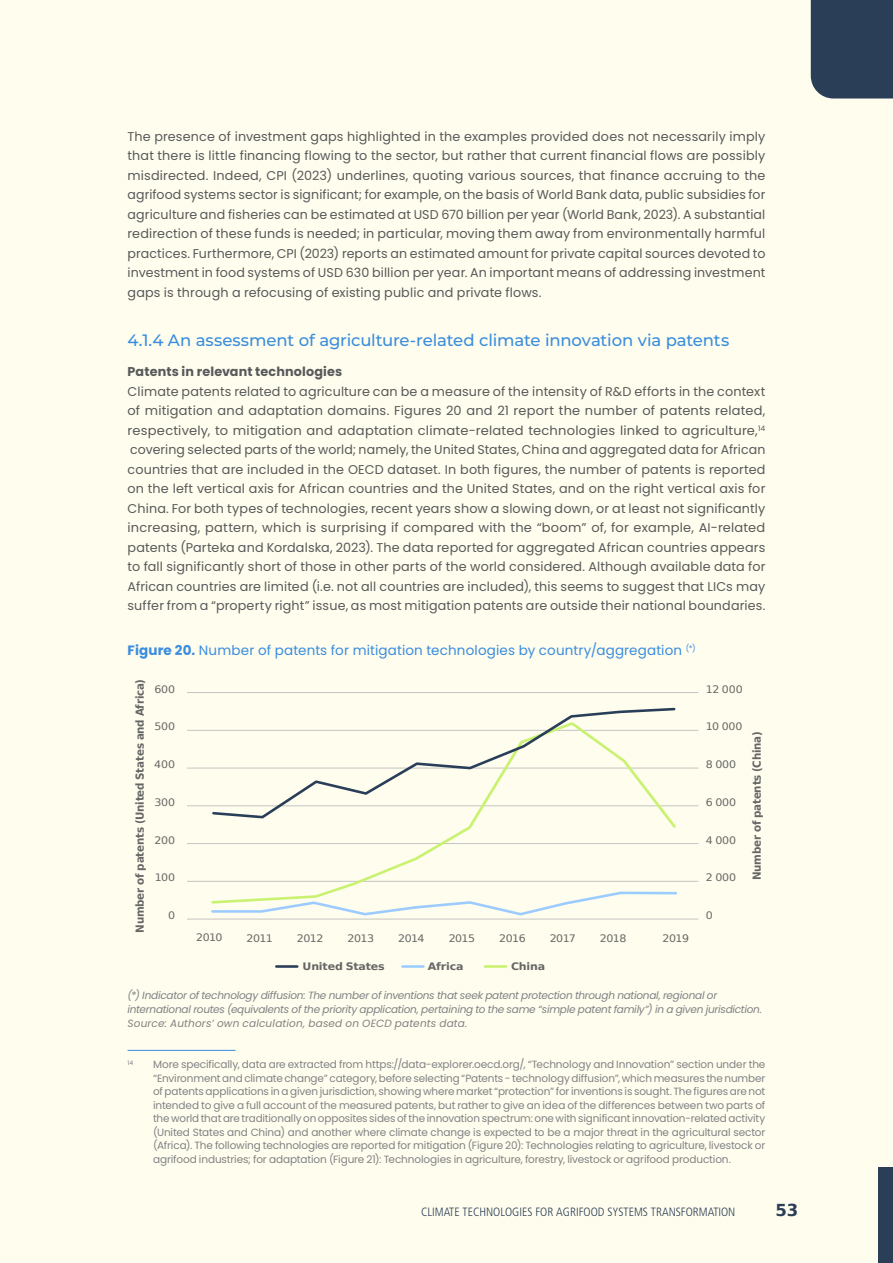
<style>
.page{position:relative;width:893px;height:1263px;background:#fffded}
.page>*{position:absolute;margin:0;border:0;box-sizing:border-box;transform-origin:0 0}
.t1{font:500 16.5px "Montserrat";letter-spacing:-.01em;color:#3a8dde}
.t2{font:700 16.5px "Bitstream Vera Sans";color:#2b3e58}
.t3{font:13.5px "Poppins";letter-spacing:.01em;color:#3a8dde}
.t4{font:12.75px/19.5px "Poppins";letter-spacing:.01em;color:#58595b;text-align:justify}
.t5{font:700 12.75px "Poppins";letter-spacing:.01em;color:#58595b}
.t6{font:12px "Frutiger LT 47 Lt Cn";color:#2b3e58}
.t7{font:700 11.1px "Bitstream Vera Sans";letter-spacing:-.02em;color:#666;scale:.93 1}
.t8{font:10.5px/13.5px "Poppins";letter-spacing:-.01em;color:#808285;text-align:justify}
.t9{font:italic 10.5px/13.5px "Poppins";letter-spacing:-.025em;color:#808285}
.t10{font:10.35px "Bitstream Vera Sans";letter-spacing:-.04em;color:#666;scale:1.07 1}
.t11{font:700 10.35px "Bitstream Vera Sans";letter-spacing:-.02em;color:#666;scale:1.07 1}
.t12{font:6.15px "Poppins";color:#808285}
.s1{font-weight:700}
</style>
<div class="page">
<div style="left:879px;top:1167px;width:14px;height:96px;background:#2b3e58"></div>
<div style="left:811px;top:0;width:82px;height:99px;background:#2b3e58"></div>
<hr style="left:187px;top:919px;width:511px;height:1px;background:#c2c2c2">
<hr style="left:187px;top:881px;width:511px;height:1px;background:#c2c2c2">
<hr style="left:187px;top:843px;width:511px;height:1px;background:#c2c2c2">
<hr style="left:187px;top:805px;width:511px;height:1px;background:#c2c2c2">
<hr style="left:187px;top:768px;width:511px;height:1px;background:#c2c2c2">
<hr style="left:187px;top:730px;width:511px;height:1px;background:#c2c2c2">
<hr style="left:187px;top:692px;width:511px;height:1px;background:#c2c2c2">
<svg style="left:211px;top:905px;width:353px;height:11px"></svg>
<svg style="left:210px;top:730px;width:468px;height:175px"></svg>
<svg style="left:211px;top:707px;width:466px;height:113px"></svg>
<hr style="left:276px;top:965px;width:21px;height:3px;background:#293e58">
<hr style="left:403px;top:965px;width:20px;height:3px;background:#9cccff">
<hr style="left:485px;top:965px;width:21px;height:3px;background:#c8f270">
<hr style="left:128px;top:1050px;width:108px;height:1px;background:#3a8dde">
<p class="t4" style="left:128px;top:127px;width:639px">The presence of investment gaps highlighted in the examples provided does not necessarily imply that there is little financing flowing to the sector, but rather that current financial flows are possibly misdirected. Indeed, CPI (2023) underlines, quoting various sources, that finance accruing to the agrifood systems sector is significant; for example, on the basis of World Bank data, public subsidies for agriculture and fisheries can be estimated at USD 670 billion per year (World Bank, 2023). A substantial redirection of these funds is needed; in particular, moving them away from environmentally harmful practices. Furthermore, CPI (2023) reports an estimated amount for private capital sources devoted to investment in food systems of USD 630 billion per year. An important means of addressing investment gaps is through a refocusing of existing public and private flows.</p>
<p class="t1" style="left:128px;top:329px;width:603px">4.1.4 An assessment of agriculture-related climate innovation via patents</p>
<p class="t5" style="left:128px;top:364px;width:216px">Patents in relevant technologies</p>
<p class="t4" style="left:128px;top:382px;width:639px">Climate patents related to agriculture can be a measure of the intensity of R&amp;D efforts in the context of mitigation and adaptation domains. Figures 20 and 21 report the number of patents related, respectively, to mitigation and adaptation climate-related technologies linked to agriculture,<sup>14 </sup>covering selected parts of the world; namely, the United States, China and aggregated data for African countries that are included in the OECD dataset. In both figures, the number of patents is reported on the left vertical axis for African countries and the United States, and on the right vertical axis for China. For both types of technologies, recent years show a slowing down, or at least not significantly increasing, pattern, which is surprising if compared with the “boom” of, for example, AI-related patents (Parteka and Kordalska, 2023). The data reported for aggregated African countries appears to fall significantly short of those in other parts of the world considered. Although available data for African countries are limited (i.e. not all countries are included), this seems to suggest that LICs may suffer from a “property right” issue, as most mitigation patents are outside their national boundaries.</p>
<p class="t3" style="left:128px;top:643px;width:570px"><span class="s1">Figure 20.</span> Number of patents for mitigation technologies by country/aggregation <sup>(*)</sup></p>
<p class="t7" style="left:133px;top:933px;width:274px;rotate:-90deg">Number of patents (United States and Africa)</p>
<p class="t10" style="left:154px;top:683px;width:21px">600</p>
<p class="t10" style="left:154px;top:721px;width:21px">500</p>
<p class="t10" style="left:154px;top:758px;width:21px">400</p>
<p class="t10" style="left:154px;top:796px;width:21px">300</p>
<p class="t10" style="left:155px;top:834px;width:21px">200</p>
<p class="t10" style="left:155px;top:872px;width:20px">100</p>
<p class="t10" style="left:168px;top:909px;width:8px">0</p>
<p class="t10" style="left:196px;top:932px;width:26px">2010</p>
<p class="t10" style="left:247px;top:932px;width:26px">2011</p>
<p class="t10" style="left:297px;top:932px;width:26px">2012</p>
<p class="t10" style="left:348px;top:932px;width:26px">2013</p>
<p class="t10" style="left:398px;top:932px;width:26px">2014</p>
<p class="t10" style="left:449px;top:932px;width:26px">2015</p>
<p class="t10" style="left:499px;top:932px;width:26px">2016</p>
<p class="t10" style="left:550px;top:932px;width:26px">2017</p>
<p class="t10" style="left:600px;top:932px;width:26px">2018</p>
<p class="t10" style="left:663px;top:932px;width:26px">2019</p>
<p class="t11" style="left:303px;top:960px;width:78px">United States</p>
<p class="t11" style="left:428px;top:960px;width:35px">Africa</p>
<p class="t11" style="left:511px;top:960px;width:33px">China</p>
<p class="t10" style="left:706px;top:683px;width:36px">12 000</p>
<p class="t10" style="left:706px;top:721px;width:36px">10 000</p>
<p class="t10" style="left:706px;top:758px;width:30px">8 000</p>
<p class="t10" style="left:706px;top:796px;width:30px">6 000</p>
<p class="t10" style="left:706px;top:834px;width:30px">4 000</p>
<p class="t10" style="left:706px;top:872px;width:30px">2 000</p>
<p class="t7" style="left:751px;top:880px;width:161px;rotate:-90deg">Number of patents (China)</p>
<p class="t10" style="left:706px;top:909px;width:8px">0</p>
<p class="t9" style="left:128px;top:989px;width:636px">(*) Indicator of technology diffusion: The number of inventions that seek patent protection through national, regional or international routes (equivalents of the priority application, pertaining to the same “simple patent family”) in a given jurisdiction.<br>Source: Authors’ own calculation, based on OECD patents data.</p>
<p class="t12" style="left:128px;top:1059px;width:7px">14</p>
<p class="t8" style="left:153px;top:1058px;width:614px">More specifically, data are extracted from https://data-explorer.oecd.org/, “Technology and Innovation” section under the “Environment and climate change” category, before selecting “Patents - technology diffusion”, which measures the number of patents applications in a given jurisdiction, showing where market “protection” for inventions is sought. The figures are not intended to give a full account of the measured patents, but rather to give an idea of the differences between two parts of the world that are traditionally on opposites sides of the innovation spectrum: one with significant innovation-related activity (United States and China) and another where climate change is expected to be a major threat in the agricultural sector (Africa). The following technologies are reported for mitigation (Figure 20): Technologies relating to agriculture, livestock or agrifood industries; for adaptation (Figure 21): Technologies in agriculture, forestry, livestock or agrifood production.</p>
<p class="t6" style="left:421px;top:1205px;width:316px">CLIMATE TECHNOLOGIES FOR AGRIFOOD SYSTEMS TRANSFORMATION</p>
<p class="t2" style="left:775px;top:1201px;width:24px">53</p>
</div>
